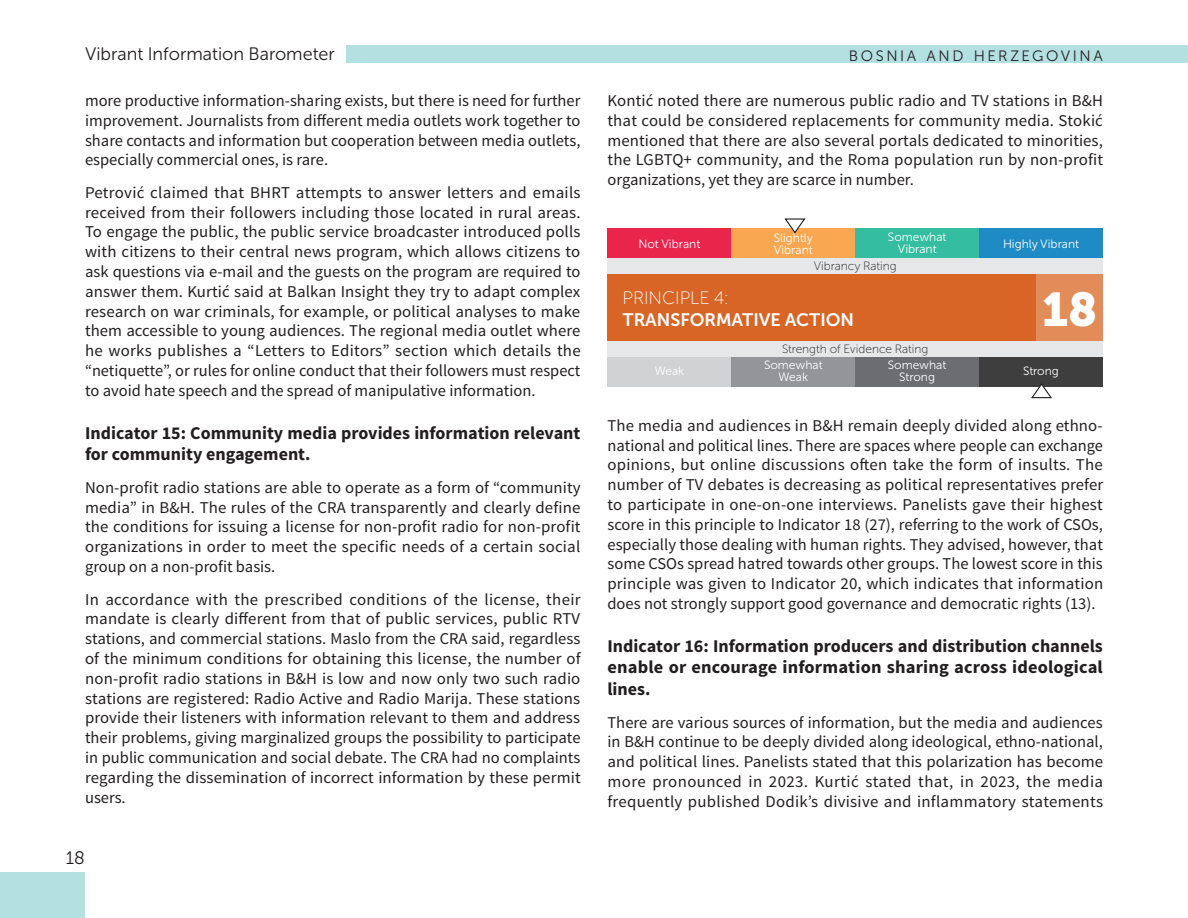
<style>
.page{position:relative;width:1188px;height:918px;background:#fff}
.page>*{position:absolute;margin:0;border:0;box-sizing:border-box;transform-origin:0 0}
.t1{font:47.1px "Museo Sans Cyrl 900";color:#fff}
.Indicator{font:700 18px/21.6px "Source Sans Pro";color:#231f20}
.t2{font:18px "Museo Sans Cyrl 300";color:#231f20}
.t3{font:18px "Museo Sans Cyrl 700";color:#fff}
.t4{font:18px "Museo Sans Cyrl 100";color:#fff}
.t5{font:16.5px/19.8px "Source Sans Pro";color:#231f20;text-align:justify}
.t6{font:15px "Museo Sans Cyrl 300";letter-spacing:.175em;color:#231f20}
.t7{font:12px "Museo Sans Cyrl 300";color:#fff}
.t8{font:12px "Museo Sans Cyrl 100";color:#231f20}
</style>
<div class="page">
<div style="left:0;top:872px;width:85px;height:46px;background:#b4e0e2"></div>
<div style="left:346px;top:45px;width:842px;height:18px;background:#b4e0e2"></div>
<div style="left:608px;top:341px;width:495px;height:17px;background:#e6e7e9"></div>
<div style="left:608px;top:258px;width:495px;height:16px;background:#e6e7e9"></div>
<div style="left:608px;top:274px;width:495px;height:67px;background:#d86426"></div>
<div style="left:1036px;top:274px;width:67px;height:67px;background:#e28d59"></div>
<div style="left:855px;top:228px;width:124px;height:30px;background:#34bda0"></div>
<div style="left:979px;top:228px;width:124px;height:30px;background:#1f8bc4"></div>
<div style="left:731px;top:228px;width:124px;height:30px;background:#f9a851"></div>
<div style="left:608px;top:228px;width:123px;height:30px;background:#e9254c"></div>
<svg style="left:784px;top:218px;width:22px;height:16px"></svg>
<div style="left:855px;top:358px;width:124px;height:29px;background:#6c6d70"></div>
<div style="left:979px;top:358px;width:124px;height:29px;background:#3e3e3f"></div>
<div style="left:731px;top:358px;width:124px;height:29px;background:#939598"></div>
<div style="left:608px;top:358px;width:123px;height:29px;background:#d1d2d4"></div>
<svg style="left:1031px;top:383px;width:21px;height:16px"></svg>
<p class="t2" style="left:85px;top:44px;width:251px">Vibrant Information Barometer</p>
<p class="t5" style="left:85px;top:91px;width:497px">more productive information-sharing exists, but there is need for further improvement. Journalists from different media outlets work together to share contacts and information but cooperation between media outlets, especially commercial ones, is rare.</p>
<p class="t5" style="left:85px;top:183px;width:497px">Petrović claimed that BHRT attempts to answer letters and emails received from their followers including those located in rural areas.<br>To engage the public, the public service broadcaster introduced polls with citizens to their central news program, which allows citizens to ask questions via e-mail and the guests on the program are required to answer them. Kurtić said at Balkan Insight they try to adapt complex research on war criminals, for example, or political analyses to make them accessible to young audiences. The regional media outlet where he works publishes a “Letters to Editors” section which details the “netiquette”, or rules for online conduct that their followers must respect to avoid hate speech and the spread of manipulative information.</p>
<p class="Indicator" style="left:85px;top:423px;width:497px">Indicator 15: Community media provides information relevant for community engagement.</p>
<p class="t5" style="left:85px;top:478px;width:497px">Non-profit radio stations are able to operate as a form of “community media” in B&amp;H. The rules of the CRA transparently and clearly define the conditions for issuing a license for non-profit radio for non-profit organizations in order to meet the specific needs of a certain social group on a non-profit basis.</p>
<p class="t5" style="left:85px;top:590px;width:497px">In accordance with the prescribed conditions of the license, their mandate is clearly different from that of public services, public RTV stations, and commercial stations. Maslo from the CRA said, regardless of the minimum conditions for obtaining this license, the number of non-profit radio stations in B&amp;H is low and now only two such radio stations are registered: Radio Active and Radio Marija. These stations provide their listeners with information relevant to them and address their problems, giving marginalized groups the possibility to participate in public communication and social debate. The CRA had no complaints regarding the dissemination of incorrect information by these permit users.</p>
<p class="t2" style="left:66px;top:848px;width:21px">18</p>
<p class="t6" style="left:849px;top:48px;width:256px">BOSNIA AND HERZEGOVINA</p>
<p class="t5" style="left:608px;top:91px;width:497px">Kontić noted there are numerous public radio and TV stations in B&amp;H that could be considered replacements for community media. Stokić mentioned that there are also several portals dedicated to minorities, the LGBTQ+ community, and the Roma population run by non-profit organizations, yet they are scarce in number.</p>
<p class="t7" style="left:639px;top:237px;width:63px">Not Vibrant</p>
<p class="t7" style="left:774px;top:231px;width:41px">Slightly</p>
<p class="t7" style="left:774px;top:243px;width:40px">Vibrant</p>
<p class="t7" style="left:888px;top:231px;width:60px">Somewhat</p>
<p class="t7" style="left:898px;top:243px;width:40px">Vibrant</p>
<p class="t7" style="left:1003px;top:237px;width:78px">Highly Vibrant</p>
<p class="t8" style="left:814px;top:259px;width:84px">Vibrancy Rating</p>
<p class="t4" style="left:623px;top:289px;width:107px">PRINCIPLE 4:</p>
<p class="t3" style="left:623px;top:310px;width:233px">TRANSFORMATIVE ACTION</p>
<p class="t7" style="left:655px;top:365px;width:31px">Weak</p>
<p class="t8" style="left:782px;top:343px;width:148px">Strength of Evidence Rating</p>
<p class="t7" style="left:764px;top:359px;width:60px">Somewhat</p>
<p class="t7" style="left:779px;top:371px;width:31px">Weak</p>
<p class="t7" style="left:888px;top:359px;width:60px">Somewhat</p>
<p class="t7" style="left:899px;top:371px;width:37px">Strong</p>
<p class="t1" style="left:1042px;top:283px;width:57px">18</p>
<p class="t7" style="left:1023px;top:365px;width:37px">Strong</p>
<p class="t5" style="left:608px;top:416px;width:497px">The media and audiences in B&amp;H remain deeply divided along ethno&shy;national and political lines. There are spaces where people can exchange opinions, but online discussions often take the form of insults. The number of TV debates is decreasing as political representatives prefer to participate in one-on-one interviews. Panelists gave their highest score in this principle to Indicator 18 (27), referring to the work of CSOs, especially those dealing with human rights. They advised, however, that some CSOs spread hatred towards other groups. The lowest score in this principle was given to Indicator 20, which indicates that information does not strongly support good governance and democratic rights (13).</p>
<p class="Indicator" style="left:608px;top:636px;width:497px;text-align:justify">Indicator 16: Information producers and distribution channels enable or encourage information sharing across ideological lines.</p>
<p class="t5" style="left:608px;top:712px;width:497px">There are various sources of information, but the media and audiences in B&amp;H continue to be deeply divided along ideological, ethno-national, and political lines. Panelists stated that this polarization has become more pronounced in 2023. Kurtić stated that, in 2023, the media frequently published Dodik’s divisive and inflammatory statements</p>
</div>
